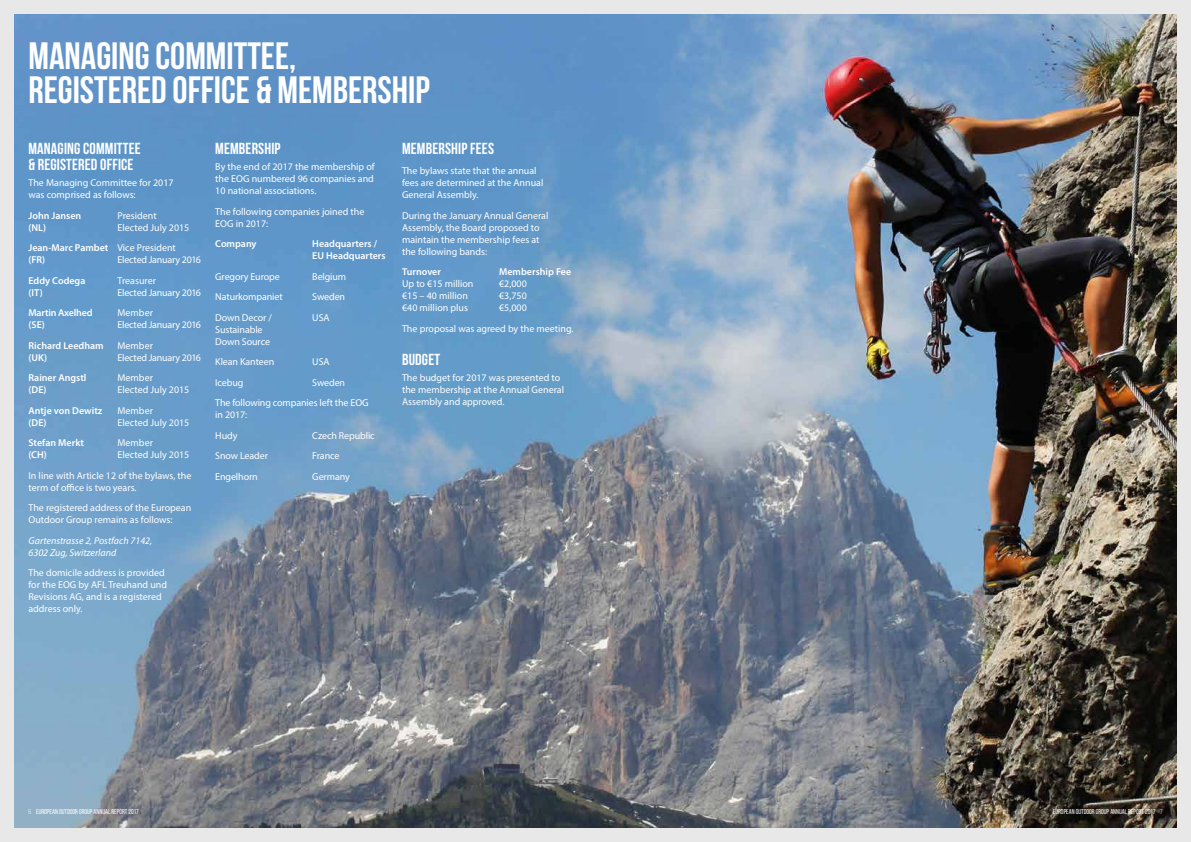
<style>
.page{position:relative;width:1191px;height:842px;background:#e8e8e9}
.page>*{position:absolute;margin:0;border:0;box-sizing:border-box;transform-origin:0 0}
.t1{font:700 38.1px/34px "Bebas Neue";color:#fff}
.t2{font:700 16px/16px "Bebas Neue";letter-spacing:.01em;color:#fff}
.t3{font:10px/12px "Myriad Pro";color:#fff}
.t4{font:600 10px/12px "Myriad Pro";color:#fff}
.t5{font:10px "Myriad Pro";letter-spacing:-.02em;color:#fff}
.t6{font:italic 10px/12px "Myriad Pro";color:#fff}
.t7{font:600 10px "Myriad Pro";letter-spacing:-.02em;color:#fff}
.t8{font:7px "Bebas Neue";color:#fff}
.s1{font-weight:600}
.s2{font-style:inherit}
</style>
<div class="page">
<img style="left:14px;top:14px;width:1162px;height:814px">
<h1 class="t1" style="left:28px;top:38px;width:403px">MANAGING COMMITTEE,<br>REGISTERED OFFICE &amp; MEMBERSHIP</h1>
<h2 class="t2" style="left:28px;top:140px;width:114px">MANAGING COMMITTEE &amp; REGISTERED OFFICE</h2>
<p class="t3" style="left:28px;top:176px;width:147px">The Managing Committee for 2017 was comprised as follows:</p>
<p class="t4" style="left:28px;top:209px;width:54px">John Jansen</p>
<p class="t3" style="left:117px;top:209px;width:41px">President</p>
<p class="t4" style="left:28px;top:221px;width:19px">(NL)</p>
<p class="t3" style="left:28px;top:217px;width:162px;line-height:20.5px;text-indent:89px">Elected July 2015<br><span class="s1">Jean-Marc Pambet</span> Vice President</p>
<p class="t4" style="left:28px;top:253px;width:18px">(FR)</p>
<p class="t5" style="left:117px;top:253px;width:85px">Elected January 2016</p>
<p class="t4" style="left:28px;top:274px;width:58px">Eddy Codega</p>
<p class="t3" style="left:117px;top:274px;width:40px">Treasurer</p>
<p class="t4" style="left:28px;top:286px;width:16px">(IT)</p>
<p class="t5" style="left:117px;top:286px;width:85px">Elected January 2016</p>
<p class="t7" style="left:28px;top:306px;width:65px">Martin Axelhed</p>
<p class="t3" style="left:117px;top:306px;width:37px">Member</p>
<p class="t4" style="left:28px;top:318px;width:18px">(SE)</p>
<p class="t5" style="left:117px;top:318px;width:85px">Elected January 2016</p>
<p class="t4" style="left:28px;top:339px;width:77px">Richard Leedham</p>
<p class="t3" style="left:117px;top:339px;width:37px">Member</p>
<p class="t4" style="left:28px;top:351px;width:20px">(UK)</p>
<p class="t5" style="left:117px;top:351px;width:85px">Elected January 2016</p>
<p class="t4" style="left:28px;top:371px;width:59px">Rainer Angstl</p>
<p class="t3" style="left:117px;top:371px;width:37px">Member</p>
<p class="t4" style="left:28px;top:383px;width:19px">(DE)</p>
<p class="t3" style="left:117px;top:383px;width:73px">Elected July 2015</p>
<p class="t4" style="left:28px;top:404px;width:75px">Antje von Dewitz</p>
<p class="t3" style="left:117px;top:404px;width:37px">Member</p>
<p class="t4" style="left:28px;top:416px;width:19px">(DE)</p>
<p class="t3" style="left:117px;top:416px;width:73px">Elected July 2015</p>
<p class="t4" style="left:28px;top:436px;width:57px">Stefan Merkt</p>
<p class="t3" style="left:117px;top:436px;width:37px">Member</p>
<p class="t4" style="left:28px;top:448px;width:20px">(CH)</p>
<p class="t3" style="left:28px;top:444px;width:164px;line-height:20.5px;text-align:right">Elected July 2015<br>In line with Article 12 of the bylaws, the</p>
<p class="t3" style="left:28px;top:477px;width:164px;line-height:20.5px">term of office is two years.<br>The registered address of the European</p>
<p class="t3" style="left:28px;top:513px;width:146px">Outdoor Group remains as follows:</p>
<p class="t6" style="left:28px;top:534px;width:125px">Gartenstrasse 2, Postfach 7142,<br>6302 Zug, Switzerland</p>
<p class="t3" style="left:28px;top:566px;width:140px">The domicile address is provided for the EOG by AFL Treuhand und<br>Revisions AG, and is a registered address only.</p>
<h2 class="t2" style="left:215px;top:140px;width:67px">MEMBERSHIP</h2>
<p class="t3" style="left:215px;top:160px;width:161px;text-align:justify">By the end of 2017 the membership of the EOG numbered 96 companies and 10 national associations.</p>
<p class="t3" style="left:215px;top:205px;width:151px">The following companies joined the<br>EOG in 2017:</p>
<p class="t4" style="left:215px;top:237px;width:43px">Company</p>
<p class="t4" style="left:312px;top:237px;width:75px">Headquarters /<br>EU Headquarters</p>
<p class="t3" style="left:215px;top:270px;width:66px">Gregory Europe</p>
<p class="t3" style="left:312px;top:270px;width:35px">Belgium</p>
<p class="t3" style="left:215px;top:290px;width:69px">Naturkompaniet</p>
<p class="t3" style="left:312px;top:290px;width:34px">Sweden</p>
<p class="t3" style="left:215px;top:311px;width:58px">Down Decor /</p>
<p class="t3" style="left:312px;top:311px;width:19px">USA</p>
<p class="t3" style="left:215px;top:323px;width:56px">Sustainable<br>Down Source</p>
<p class="t3" style="left:215px;top:355px;width:60px">Klean Kanteen</p>
<p class="t3" style="left:312px;top:355px;width:19px">USA</p>
<p class="t3" style="left:215px;top:376px;width:30px">Icebug</p>
<p class="t3" style="left:215px;top:372px;width:155px;line-height:20.5px;text-indent:97px">Sweden<br>The following companies left the EOG</p>
<p class="t3" style="left:215px;top:404px;width:33px;line-height:20.5px">in 2017:<br>Hudy</p>
<p class="t3" style="left:312px;top:429px;width:64px">Czech Republic</p>
<p class="t3" style="left:215px;top:449px;width:54px">Snow Leader</p>
<p class="t3" style="left:312px;top:449px;width:29px">France</p>
<p class="t3" style="left:215px;top:470px;width:44px">Engelhorn</p>
<p class="t3" style="left:312px;top:470px;width:39px">Germany</p>
<h2 class="t2" style="left:402px;top:140px;width:93px">MEMBERSHIP FEES</h2>
<p class="t3" style="left:402px;top:165px;width:143px">The bylaws state that the annual fees are determined at the Annual<br>General Assembly.</p>
<p class="t3" style="left:402px;top:209px;width:148px">During the January Annual General<br>Assembly, the Board proposed to maintain the membership fees at the following bands:</p>
<p class="t4" style="left:402px;top:266px;width:40px">Turnover</p>
<p class="t4" style="left:499px;top:266px;width:74px">Membership Fee</p>
<p class="t3" style="left:402px;top:278px;width:73px">Up to €15 million</p>
<p class="t3" style="left:499px;top:278px;width:29px">€2,000</p>
<p class="t3" style="left:402px;top:290px;width:67px">€15 – 40 million</p>
<p class="t3" style="left:499px;top:290px;width:29px">€3,750</p>
<p class="t3" style="left:402px;top:302px;width:67px">€40 million plus</p>
<p class="t3" style="left:402px;top:297px;width:173px;line-height:20.5px;text-indent:97px">€5,000<br>The proposal was agreed by the meeting.</p>
<h2 class="t2" style="left:402px;top:351px;width:40px">BUDGET</h2>
<p class="t3" style="left:402px;top:371px;width:163px">The budget for 2017 was presented to the membership at the Annual General<br>Assembly and approved.</p>
<p class="t8" style="left:28px;top:807px;width:112px"><span class="s2">6</span> EUROPEAN OUTDOOR GROUP ANNUAL REPORT 2017</p>
<p class="t8" style="left:1053px;top:807px;width:111px">EUROPEAN OUTDOOR GROUP ANNUAL REPORT 2017 <span class="s2">7</span></p>
</div>
